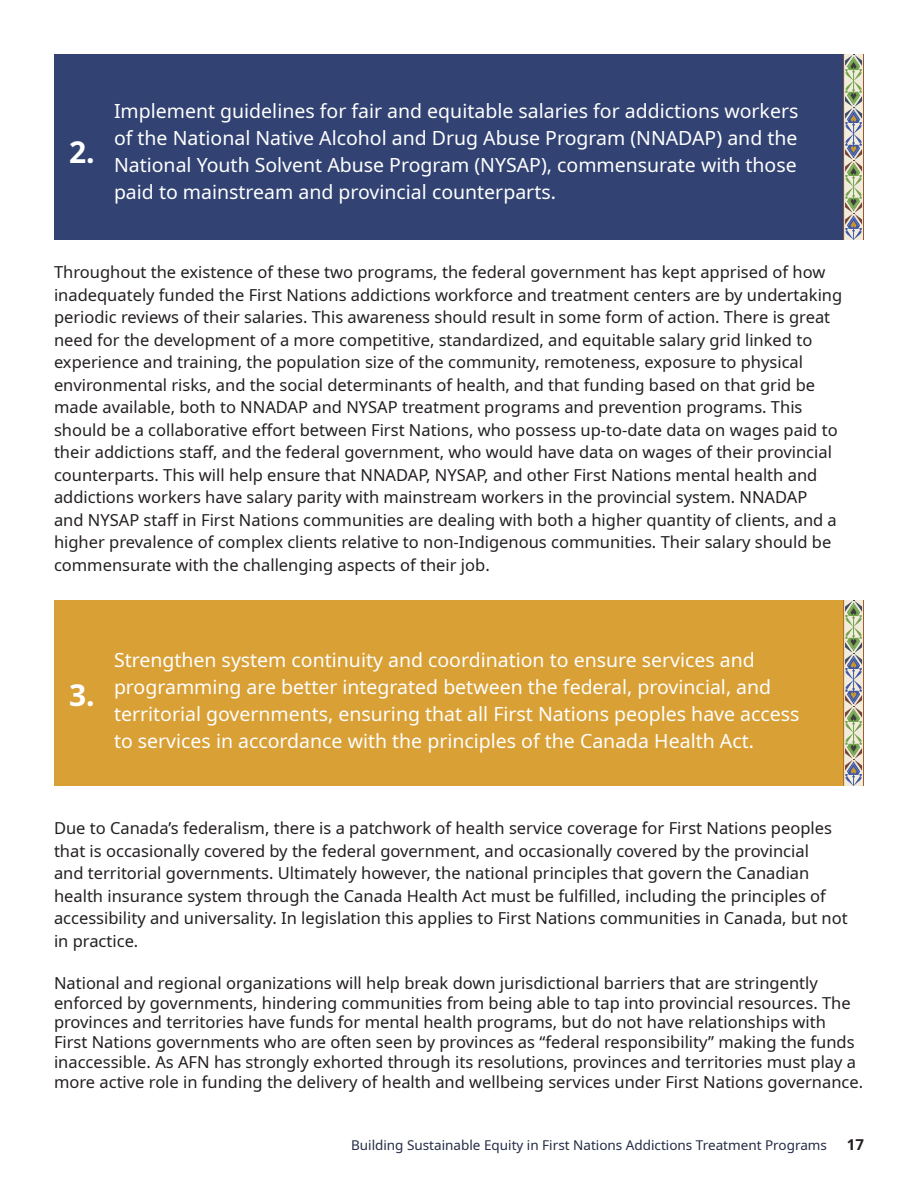
<style>
.page{position:relative;width:918px;height:1188px;background:#fff}
.page>*{position:absolute;margin:0;border:0;box-sizing:border-box;transform-origin:0 0}
.t1{font:700 30px "Noto Sans";color:#fff}
.t2{font:19.5px/27px "Noto Sans";color:#fff;text-align:justify}
.t3{font:16.5px/22.5px "Noto Sans";color:#231f20}
.t4{font:700 15px "Noto Sans";color:#231f20}
.t5{font:13.5px "Noto Sans";color:#242b45}
</style>
<div class="page">
<div style="left:54px;top:54px;width:810px;height:186px;background:#324373"></div>
<svg style="left:844px;top:54px;width:19px;height:186px"></svg>
<svg style="left:845px;top:54px;width:17px;height:186px;background:#b0b6a6"></svg>
<hr style="left:863px;top:54px;width:1px;height:186px;background:#9f5b2c">
<hr style="left:843px;top:54px;width:1px;height:186px;background:#9f5b2c">
<div style="left:54px;top:600px;width:810px;height:186px;background:#d9a036"></div>
<svg style="left:844px;top:600px;width:19px;height:186px"></svg>
<svg style="left:845px;top:600px;width:17px;height:186px;background:#b0b6a6"></svg>
<hr style="left:863px;top:600px;width:1px;height:186px;background:#9f5b2c">
<hr style="left:843px;top:600px;width:1px;height:186px;background:#9f5b2c">
<p class="t1" style="left:69px;top:130px;width:27px">2.</p>
<p class="t2" style="left:114px;top:98px;width:686px">Implement guidelines for fair and equitable salaries for addictions workers of the National Native Alcohol and Drug Abuse Program (NNADAP) and the National Youth Solvent Abuse Program (NYSAP), commensurate with those paid to mainstream and provincial counterparts.</p>
<p class="t3" style="left:54px;top:262px;width:790px">Throughout the existence of these two programs, the federal government has kept apprised of how inadequately funded the First Nations addictions workforce and treatment centers are by undertaking periodic reviews of their salaries. This awareness should result in some form of action. There is great need for the development of a more competitive, standardized, and equitable salary grid linked to experience and training, the population size of the community, remoteness, exposure to physical environmental risks, and the social determinants of health, and that funding based on that grid be made available, both to NNADAP and NYSAP treatment programs and prevention programs. This should be a collaborative effort between First Nations, who possess up-to-date data on wages paid to their addictions staff, and the federal government, who would have data on wages of their provincial counterparts. This will help ensure that NNADAP, NYSAP, and other First Nations mental health and addictions workers have salary parity with mainstream workers in the provincial system. NNADAP<br>and NYSAP staff in First Nations communities are dealing with both a higher quantity of clients, and a higher prevalence of complex clients relative to non-Indigenous communities. Their salary should be commensurate with the challenging aspects of their job.</p>
<p class="t1" style="left:69px;top:674px;width:27px">3.</p>
<p class="t2" style="left:114px;top:647px;width:687px;text-align:left">Strengthen system continuity and coordination to ensure services and programming are better integrated between the federal, provincial, and territorial governments, ensuring that all First Nations peoples have access to services in accordance with the principles of the Canada Health Act.</p>
<p class="t3" style="left:54px;top:817px;width:795px">Due to Canada’s federalism, there is a patchwork of health service coverage for First Nations peoples that is occasionally covered by the federal government, and occasionally covered by the provincial<br>and territorial governments. Ultimately however, the national principles that govern the Canadian health insurance system through the Canada Health Act must be fulfilled, including the principles of accessibility and universality. In legislation this applies to First Nations communities in Canada, but not in practice.</p>
<p class="t3" style="left:54px;top:973px;width:811px;line-height:19.8px">National and regional organizations will help break down jurisdictional barriers that are stringently enforced by governments, hindering communities from being able to tap into provincial resources. The provinces and territories have funds for mental health programs, but do not have relationships with First Nations governments who are often seen by provinces as “federal responsibility” making the funds inaccessible. As AFN has strongly exhorted through its resolutions, provinces and territories must play a more active role in funding the delivery of health and wellbeing services under First Nations governance.</p>
<p class="t5" style="left:351px;top:1136px;width:477px">Building Sustainable Equity in First Nations Addictions Treatment Programs</p>
<p class="t4" style="left:847px;top:1134px;width:19px">17</p>
</div>
